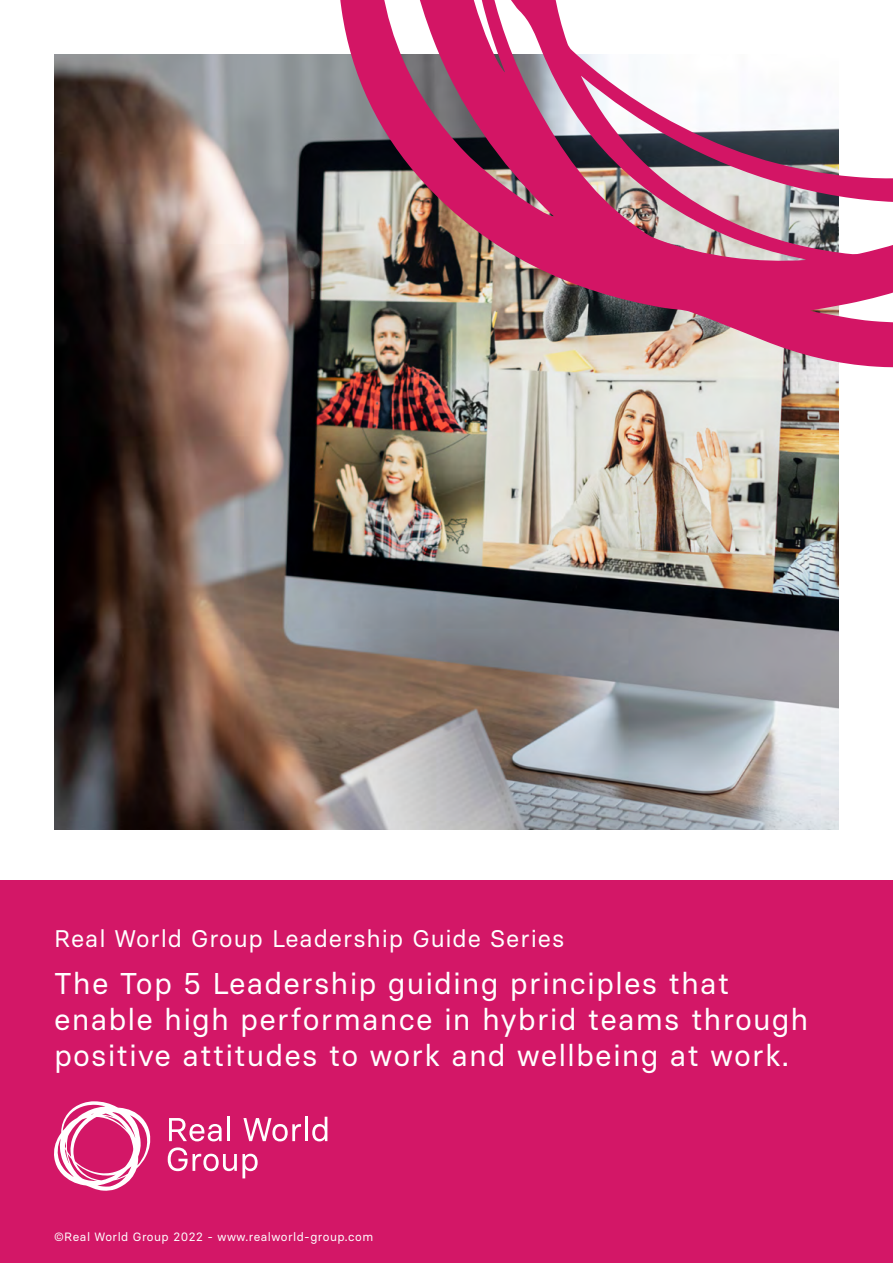
<style>
.page{position:relative;width:893px;height:1263px;background:#fff}
.page>*{position:absolute;margin:0;border:0;box-sizing:border-box;transform-origin:0 0}
.t1{font:30px/36px "Basier Square";letter-spacing:.04em;color:#fff}
.t2{font:24px "Basier Square";letter-spacing:.04em;color:#fff}
.t3{font:12px "Basier Square";letter-spacing:.04em;color:#fff}
</style>
<div class="page">
<img style="left:54px;top:54px;width:785px;height:776px">
<div style="left:0;top:880px;width:893px;height:383px;background:#d31767"></div>
<svg style="left:54px;top:1101px;width:97px;height:90px"></svg>
<svg style="left:169px;top:1118px;width:53px;height:23px"></svg>
<hr style="left:227px;top:1117px;width:3px;height:24px;background:#fff">
<svg style="left:243px;top:1118px;width:58px;height:23px"></svg>
<hr style="left:305px;top:1117px;width:3px;height:24px;background:#fff">
<svg style="left:312px;top:1117px;width:15px;height:24px"></svg>
<svg style="left:168px;top:1147px;width:90px;height:31px"></svg>
<img style="left:329px;top:0;width:564px;height:369px">
<p class="t2" style="left:54px;top:923px;width:512px">Real World Group Leadership Guide Series</p>
<p class="t1" style="left:54px;top:965px;width:756px">The Top 5 Leadership guiding principles that enable high performance in hybrid teams through positive attitudes to work and wellbeing at work.</p>
<p class="t3" style="left:54px;top:1229px;width:321px">©Real World Group 2022 - www.realworld-group.com</p>
</div>
